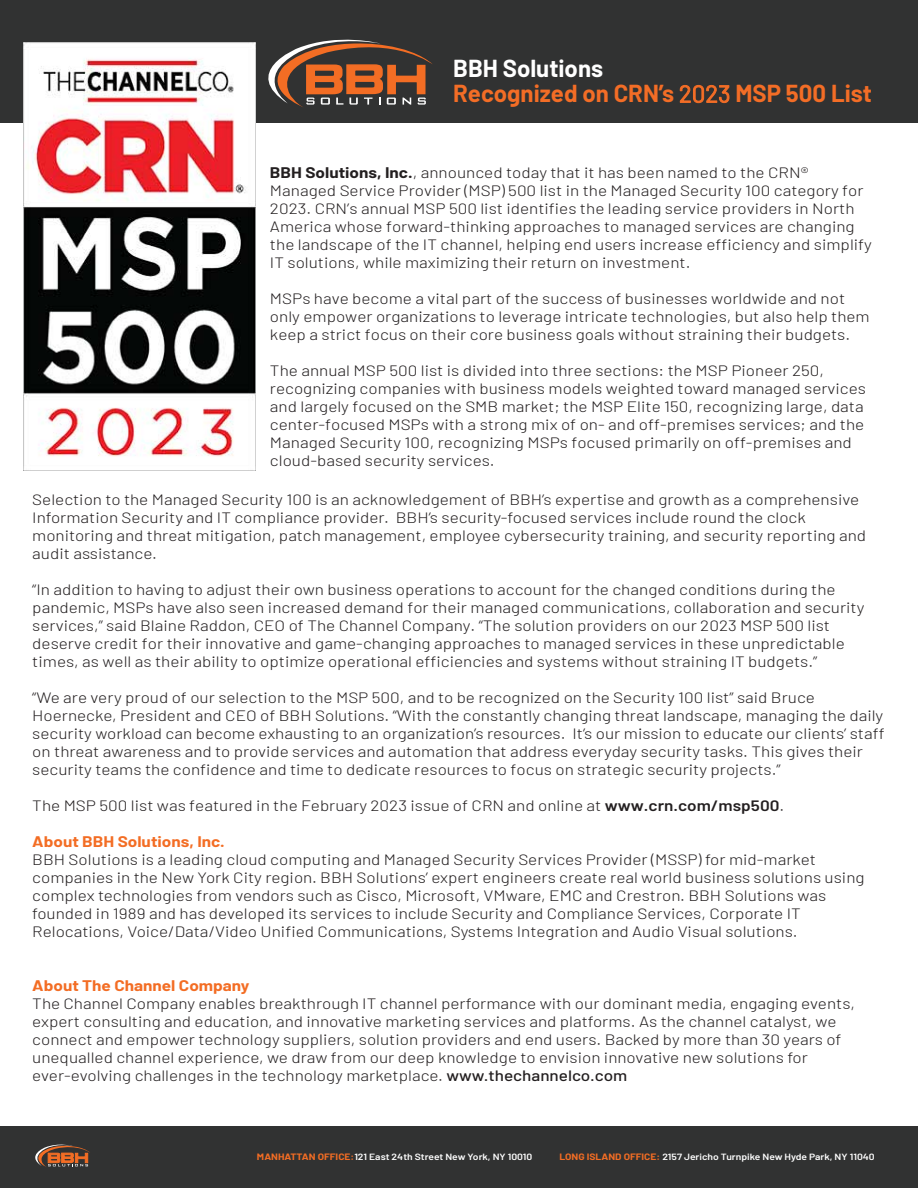
<style>
.page{position:relative;width:918px;height:1188px;background:#fff}
.page>*{position:absolute;margin:0;border:0;box-sizing:border-box;transform-origin:0 0}
.t1{font:700 24px/25.5px "Barlow";color:#f36d26}
.t2{font:300 15px/18px "Barlow";color:#231f20;scale:1.14 1}
.t3{font:700 15px "Barlow";color:#f36d24;scale:1.14 1}
.t4{font:600 9px "Barlow";color:#fff;scale:1.14 1}
.s1{color:#fff}
.s2{font-weight:400}
.s3{font-weight:700}
.s4{font-weight:600}
.s5{font-weight:500}
.s6{font-weight:700;color:#f36d24}
</style>
<div class="page">
<div style="left:0;top:1127px;width:918px;height:61px;background:#313232"></div>
<div style="left:0;top:0;width:918px;height:123px;background:#313232"></div>
<svg style="left:268px;top:39px;width:164px;height:68px"></svg>
<svg style="left:35px;top:1144px;width:55px;height:23px"></svg>
<img style="left:23px;top:42px;width:233px;height:428px">
<h1 class="t1" style="left:453px;top:54px;width:420px"><span class="s1">BBH Solutions<br></span>Recognized on CRN’s <span class="s2">2023</span> MSP 500 List</h1>
<p class="t2" style="left:270px;top:162px;width:530px"><span class="s3">BBH Solutions, Inc.</span>, announced today that it has been named to the CRN® Managed Service Provider (MSP) 500 list in the Managed Security 100 category for 2023. CRN’s annual MSP 500 list identifies the leading service providers in North America whose forward-thinking approaches to managed services are changing the landscape of the IT channel, helping end users increase efficiency and simplify IT solutions, while maximizing their return on investment.</p>
<p class="t2" style="left:270px;top:288px;width:528px">MSPs have become a vital part of the success of businesses worldwide and not only empower organizations to leverage intricate technologies, but also help them keep a strict focus on their core business goals without straining their budgets.</p>
<p class="t2" style="left:270px;top:360px;width:524px">The annual MSP 500 list is divided into three sections: the MSP Pioneer 250, recognizing companies with business models weighted toward managed services and largely focused on the SMB market; the MSP Elite 150, recognizing large, data center-focused MSPs with a strong mix of on- and off-premises services; and the Managed Security 100, recognizing MSPs focused primarily on off-premises and cloud-based security services.</p>
<p class="t2" style="left:32px;top:490px;width:733px">Selection to the Managed Security 100 is an acknowledgement of BBH’s expertise and growth as a comprehensive Information Security and IT compliance provider. BBH’s security-focused services include round the clock monitoring and threat mitigation, patch management, employee cybersecurity training, and security reporting and audit assistance.</p>
<p class="t2" style="left:32px;top:580px;width:731px">“In addition to having to adjust their own business operations to account for the changed conditions during the pandemic, MSPs have also seen increased demand for their managed communications, collaboration and security services,” said Blaine Raddon, CEO of The Channel Company. “The solution providers on our 2023 MSP 500 list deserve credit for their innovative and game-changing approaches to managed services in these unpredictable times, as well as their ability to optimize operational efficiencies and systems without straining IT budgets.”</p>
<p class="t2" style="left:32px;top:688px;width:749px">“We are very proud of our selection to the MSP 500, and to be recognized on the Security 100 list” said Bruce Hoernecke, President and CEO of BBH Solutions. “With the constantly changing threat landscape, managing the daily security workload can become exhausting to an organization’s resources. It’s our mission to educate our clients’ staff on threat awareness and to provide services and automation that address everyday security tasks. This gives their security teams the confidence and time to dedicate resources to focus on strategic security projects.”</p>
<p class="t2" style="left:32px;top:796px;width:661px">The MSP 500 list was featured in the February 2023 issue of CRN and online at <span class="s4">www.crn.com/msp500</span>.</p>
<p class="t3" style="left:32px;top:831px;width:170px">About BBH Solutions, Inc.</p>
<p class="t2" style="left:32px;top:850px;width:732px">BBH Solutions is a leading cloud computing and Managed Security Services Provider (MSSP) for mid-market companies in the New York City region. BBH Solutions’ expert engineers create real world business solutions using complex technologies from vendors such as Cisco, Microsoft, VMware, EMC and Crestron. BBH Solutions was founded in 1989 and has developed its services to include Security and Compliance Services, Corporate IT Relocations, Voice/Data/Video Unified Communications, Systems Integration and Audio Visual solutions.</p>
<p class="t3" style="left:32px;top:975px;width:192px">About The Channel Company</p>
<p class="t2" style="left:32px;top:994px;width:723px">The Channel Company enables breakthrough IT channel performance with our dominant media, engaging events, expert consulting and education, and innovative marketing services and platforms. As the channel catalyst, we connect and empower technology suppliers, solution providers and end users. Backed by more than 30 years of unequalled channel experience, we draw from our deep knowledge to envision innovative new solutions for ever-evolving challenges in the technology marketplace. <span class="s5">www.thechannelco.com</span></p>
<p class="t4" style="left:257px;top:1150px;width:243px"><span class="s6">MANHATTAN OFFICE:</span>121 East 24th Street New York, NY 10010</p>
<p class="t4" style="left:559px;top:1150px;width:278px"><span class="s6">LONG ISLAND OFFICE:</span> 2157 Jericho Turnpike New Hyde Park, NY 11040</p>
</div>
